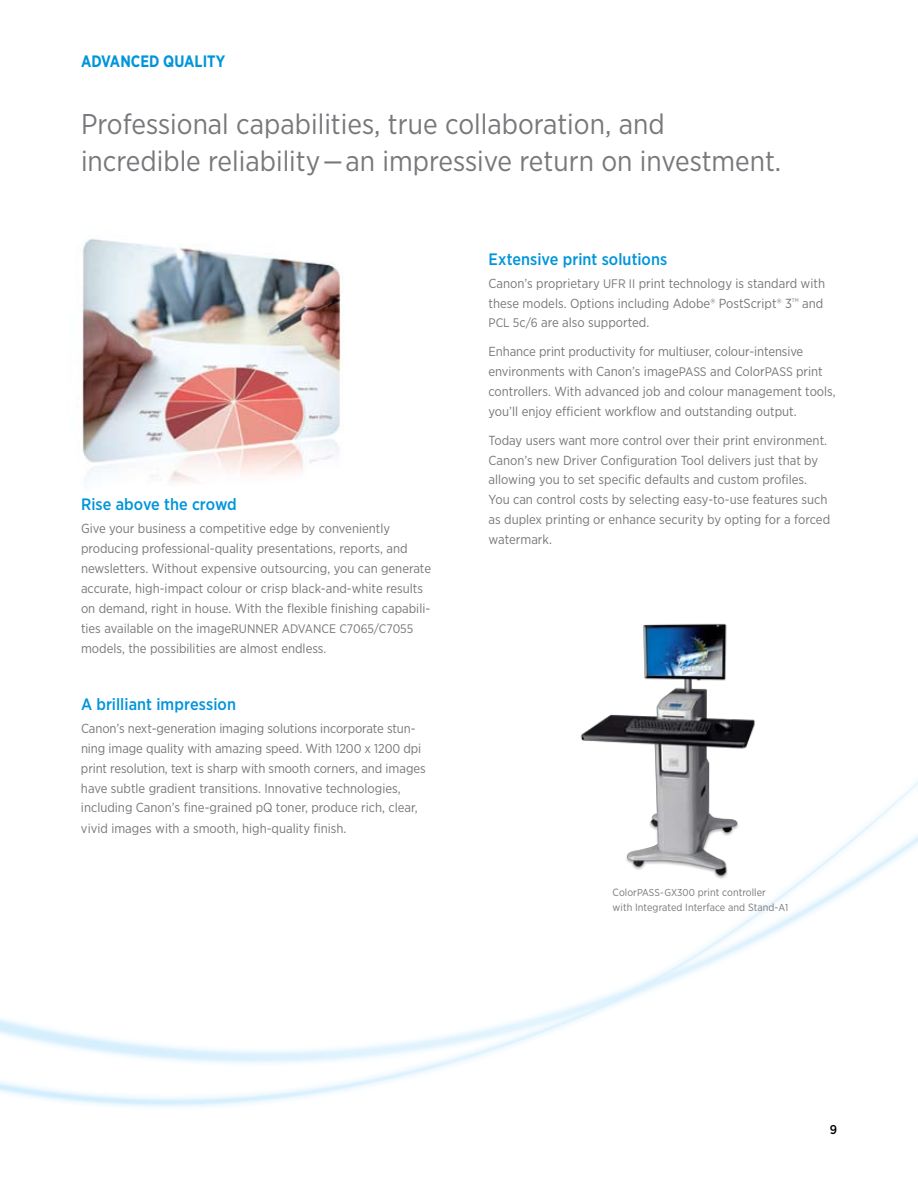
<style>
.page{position:relative;width:918px;height:1188px;background:#fff}
.page>*{position:absolute;margin:0;border:0;box-sizing:border-box;transform-origin:0 0}
.t1{font:28.5px/37.5px "Gotham Narrow";color:#77787b}
.t2{font:500 16.5px "Gotham Narrow";letter-spacing:.005em;color:#0095da}
.t3{font:700 16.5px "Gotham Narrow";letter-spacing:.005em;color:#0095da;scale:.93 1}
.t4{font:13.2px/19.8px "Gotham Narrow";color:#77787b}
.t5{font:500 12.75px "Gotham Narrow";color:#000}
.t6{font:12.3px "Gotham Narrow";color:#77787b}
.t7{font:10.5px/14.4px "Gotham Narrow";letter-spacing:.005em;color:#77787b}
.t8{font:5.25px "Gotham Narrow";color:#77787b}
.s1{font-size:13.2px}
.s2{font-size:12.75px}
.s3{font-size:12.3px}
.s4{font-size:10.05px}
</style>
<div class="page">
<img style="left:0;top:781px;width:918px;height:326px">
<img style="left:82px;top:238px;width:260px;height:245px">
<img style="left:570px;top:623px;width:206px;height:260px">
<p class="t3" style="left:81px;top:51px;width:157px">ADVANCED QUALITY</p>
<h1 class="t1" style="left:81px;top:104px;width:702px">Professional capabilities, true collaboration, and incredible reliability—an impressive return on investment.</h1>
<p class="t2" style="left:81px;top:494px;width:157px">Rise above the crowd</p>
<p class="t4" style="left:81px;top:519px;width:352px">Give your business a competitive edge by conveniently producing professional-quality presentations, reports, and newsletters. Without expensive outsourcing, you can generate accurate, high-impact colour or crisp black-and-white results on demand, right in house. With the flexible finishing capabili-</p>
<p class="t6" style="left:81px;top:621px;width:334px"><span class="s1">ties available on the image</span>RUNNER ADVANCE C7065/C7055</p>
<p class="t4" style="left:81px;top:638px;width:247px">models, the possibilities are almost endless.</p>
<p class="t2" style="left:81px;top:694px;width:157px">A brilliant impression</p>
<p class="t4" style="left:81px;top:718px;width:346px">Canon’s next-generation imaging solutions incorporate stun&shy;ning image quality with amazing speed. With <span class="s2">1200</span> x <span class="s2">1200</span> dpi print resolution, text is sharp with smooth corners, and images have subtle gradient transitions. Innovative technologies, including Canon’s fine-grained pQ toner, produce rich, clear, vivid images with a smooth, high-quality finish.</p>
<p class="t2" style="left:489px;top:249px;width:180px">Extensive print solutions</p>
<p class="t4" style="left:489px;top:273px;width:338px">Canon’s proprietary <span class="s3">UFR II</span> print technology is standard with these models. Options including Adobe® PostScript® 3</p>
<p class="t8" style="left:792px;top:297px;width:8px">TM</p>
<p class="t4" style="left:802px;top:293px;width:23px">and</p>
<p class="t4" style="left:489px;top:308px;width:316px;line-height:28.8px"><span class="s3">PCL 5</span>c<span class="s3">/6</span> are also supported.<br>Enhance print productivity for multiuser, colour-intensive</p>
<p class="t4" style="left:489px;top:361px;width:349px">environments with Canon’s image<span class="s3">PASS</span> and Color<span class="s3">PASS</span> print controllers. With advanced job and colour management tools, you’ll enjoy efficient workflow and outstanding output.</p>
<p class="t4" style="left:489px;top:430px;width:343px">Today users want more control over their print environment.<br>Canon’s new Driver Configuration Tool delivers just that by allowing you to set specific defaults and custom profiles.<br>You can control costs by selecting easy-to-use features such as duplex printing or enhance security by opting for a forced watermark.</p>
<p class="t7" style="left:613px;top:885px;width:177px">Color<span class="s4">PASS-GX300</span> print controller<br>with Integrated Interface and Stand-<span class="s4">A1</span></p>
<p class="t5" style="left:830px;top:1121px;width:9px">9</p>
</div>
